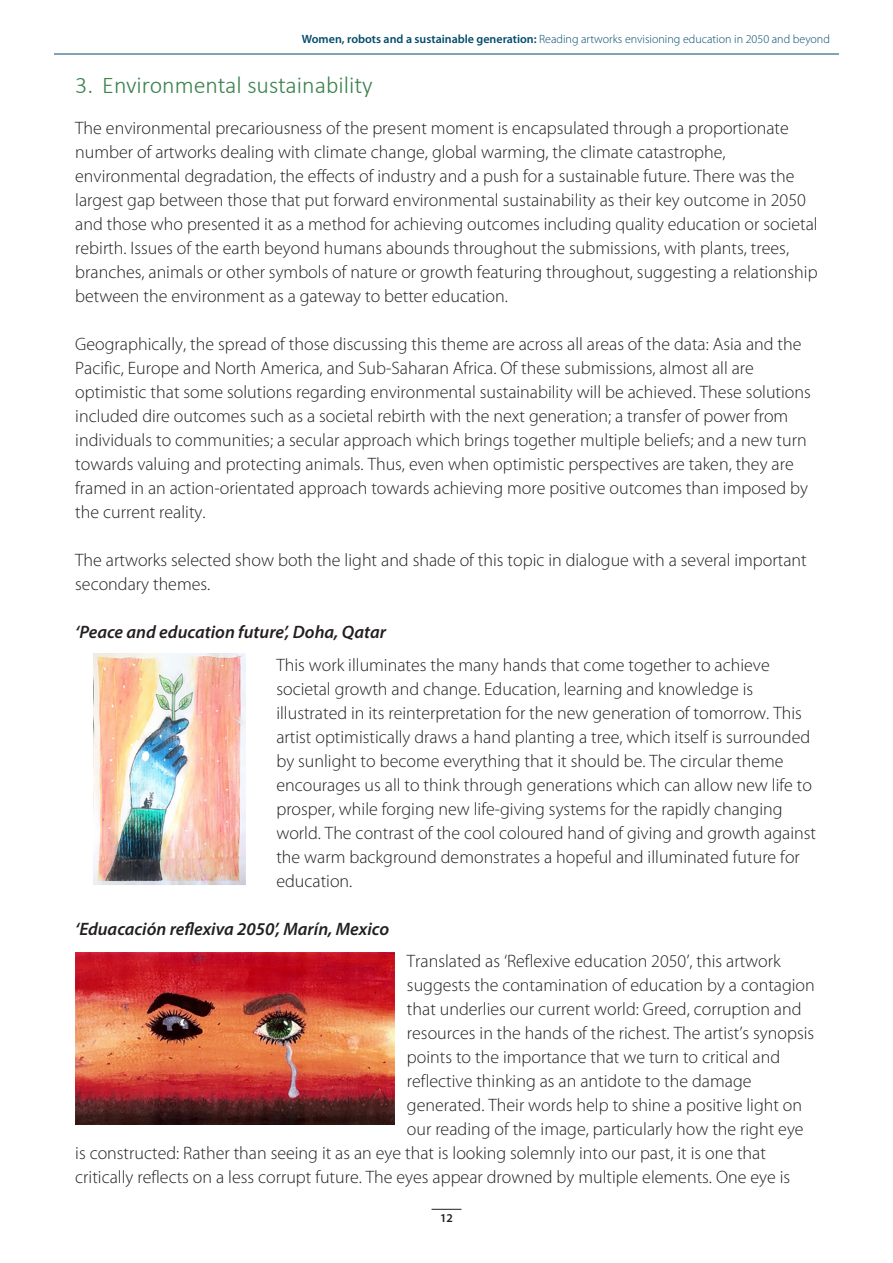
<style>
.page{position:relative;width:893px;height:1263px;background:#fff}
.page>*{position:absolute;margin:0;border:0;box-sizing:border-box;transform-origin:0 0}
.t1{font:300 24px "Calibri";color:#3c834d}
.Texte_courant{font:300 18px/24px "Myriad Pro";color:#231f20}
.Titre_image{font:italic 600 18px "Myriad Pro";color:#231f20}
.t2{font:300 12px "Myriad Pro";color:#004b6c}
.t3{font:600 12px "Myriad Pro";color:#231f20}
.s1{font-weight:600}
</style>
<div class="page">
<svg style="left:432px;top:1209px;width:29px;height:1px"></svg>
<hr style="left:54px;top:54px;width:785px;height:1px;background:#004b6c">
<img style="left:94px;top:653px;width:151px;height:232px">
<img style="left:75px;top:952px;width:319px;height:173px">
<p class="t2" style="left:302px;top:33px;width:529px"><span class="s1">Women, robots and a sustainable generation:</span> Reading artworks envisioning education in 2050 and beyond</p>
<p class="t1" style="left:75px;top:70px;width:299px">3. Environmental sustainability</p>
<p class="Texte_courant" style="left:75px;top:117px;width:744px">The environmental precariousness of the present moment is encapsulated through a proportionate number of artworks dealing with climate change, global warming, the climate catastrophe, environmental degradation, the effects of industry and a push for a sustainable future. There was the largest gap between those that put forward environmental sustainability as their key outcome in 2050 and those who presented it as a method for achieving outcomes including quality education or societal rebirth. Issues of the earth beyond humans abounds throughout the submissions, with plants, trees, branches, animals or other symbols of nature or growth featuring throughout, suggesting a relationship between the environment as a gateway to better education.</p>
<p class="Texte_courant" style="left:75px;top:333px;width:737px">Geographically, the spread of those discussing this theme are across all areas of the data: Asia and the Pacific, Europe and North America, and Sub-Saharan Africa. Of these submissions, almost all are optimistic that some solutions regarding environmental sustainability will be achieved. These solutions included dire outcomes such as a societal rebirth with the next generation; a transfer of power from individuals to communities; a secular approach which brings together multiple beliefs; and a new turn towards valuing and protecting animals. Thus, even when optimistic perspectives are taken, they are framed in an action-orientated approach towards achieving more positive outcomes than imposed by the current reality.</p>
<p class="Texte_courant" style="left:75px;top:549px;width:733px">The artworks selected show both the light and shade of this topic in dialogue with a several important secondary themes.</p>
<p class="Titre_image" style="left:75px;top:621px;width:312px">‘Peace and education future’, Doha, Qatar</p>
<p class="Texte_courant" style="left:276px;top:653px;width:541px">This work illuminates the many hands that come together to achieve societal growth and change. Education, learning and knowledge is illustrated in its reinterpretation for the new generation of tomorrow. This artist optimistically draws a hand planting a tree, which itself is surrounded by sunlight to become everything that it should be. The circular theme encourages us all to think through generations which can allow new life to prosper, while forging new life-giving systems for the rapidly changing world. The contrast of the cool coloured hand of giving and growth against the warm background demonstrates a hopeful and illuminated future for education.</p>
<p class="Titre_image" style="left:75px;top:917px;width:315px">‘Eduacación reflexiva 2050’, Marín, Mexico</p>
<p class="Texte_courant" style="left:407px;top:950px;width:375px">Translated as ‘Reflexive education 2050’, this artwork</p>
<p class="Texte_courant" style="left:407px;top:974px;width:409px">suggests the contamination of education by a contagion</p>
<p class="Texte_courant" style="left:407px;top:998px;width:396px">that underlies our current world: Greed, corruption and</p>
<p class="Texte_courant" style="left:407px;top:1022px;width:409px">resources in the hands of the richest. The artist’s synopsis</p>
<p class="Texte_courant" style="left:407px;top:1046px;width:375px">points to the importance that we turn to critical and</p>
<p class="Texte_courant" style="left:407px;top:1070px;width:346px">reflective thinking as an antidote to the damage</p>
<p class="Texte_courant" style="left:407px;top:1094px;width:397px">generated. Their words help to shine a positive light on</p>
<p class="Texte_courant" style="left:407px;top:1118px;width:398px">our reading of the image, particularly how the right eye</p>
<p class="Texte_courant" style="left:75px;top:1142px;width:692px">is constructed: Rather than seeing it as an eye that is looking solemnly into our past, it is one that</p>
<p class="Texte_courant" style="left:75px;top:1166px;width:716px">critically reflects on a less corrupt future. The eyes appear drowned by multiple elements. One eye is</p>
<p class="t3" style="left:440px;top:1210px;width:14px">12</p>
</div>
